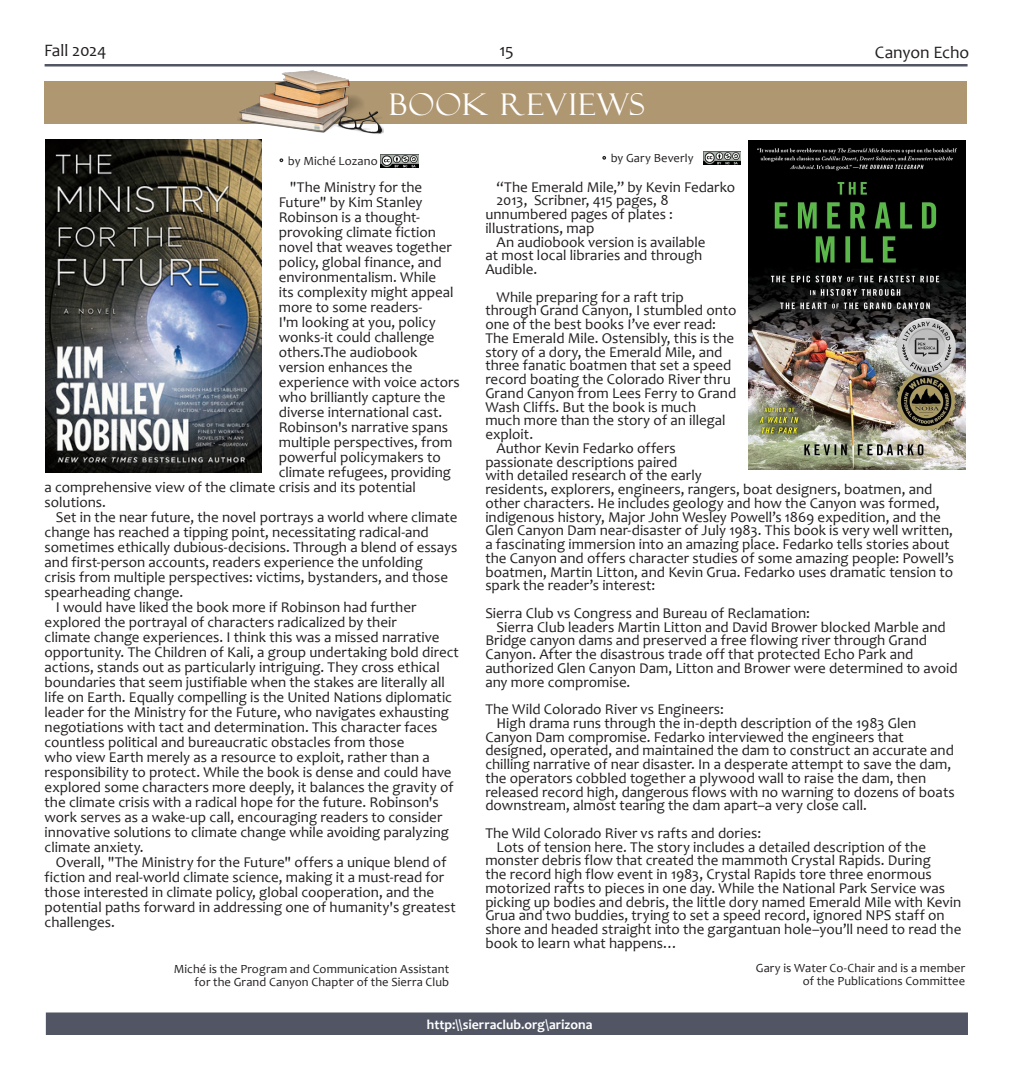
<style>
.page{position:relative;width:1013px;height:1080px;background:#fff}
.page>*{position:absolute;margin:0;border:0;box-sizing:border-box;transform-origin:0 0}
.t1{font:30px "Felix Titling";letter-spacing:.035em;color:#fff;scale:1.06 1}
.t2{font:17.5px "Candara";letter-spacing:-.005em;color:#231f20}
.Default{font:15px/13.8px "Candara";color:#231f20}
.t3{font:700 13.75px "Candara";color:#fff}
.Default-2{font:12.5px/12.5px "Candara";letter-spacing:.01em;color:#231f20;text-align:right}
</style>
<div class="page">
<hr style="left:45px;top:64px;width:922px;height:3px;background:#515564">
<div style="left:46px;top:1013px;width:921px;height:21px;background:#515564"></div>
<div style="left:46px;top:1012px;width:922px;height:23px;border:1px solid #515564"></div>
<div style="left:45px;top:81px;width:921px;height:43px;background:#af9772"></div>
<img style="left:46px;top:139px;width:216px;height:333px">
<img style="left:381px;top:154px;width:37px;height:13px">
<svg style="left:279px;top:158px;width:4px;height:4px"></svg>
<img style="left:748px;top:140px;width:217px;height:330px">
<img style="left:703px;top:152px;width:38px;height:13px">
<svg style="left:602px;top:156px;width:4px;height:4px"></svg>
<img style="left:237px;top:66px;width:147px;height:80px">
<p class="t2" style="left:44px;top:39px;width:64px">Fall 2024</p>
<p class="t2" style="left:874px;top:41px;width:96px">Canyon Echo</p>
<p class="t2" style="left:499px;top:39px;width:16px">15</p>
<p class="t1" style="left:389px;top:87px;width:243px">BOOK REVIEWS</p>
<p class="Default-2" style="left:288px;top:154px;width:91px">by Miché Lozano</p>
<p class="Default-2" style="left:610px;top:152px;width:84px">by Gary Beverly</p>
<p class="Default" style="left:290px;top:180px;width:134px">"The Ministry for the</p>
<p class="Default" style="left:279px;top:195px;width:145px">Future" by Kim Stanley</p>
<p class="Default" style="left:279px;top:210px;width:142px">Robinson is a thought-</p>
<p class="Default" style="left:279px;top:225px;width:159px">provoking climate fiction</p>
<p class="Default" style="left:279px;top:240px;width:175px">novel that weaves together</p>
<p class="Default" style="left:279px;top:255px;width:164px">policy, global finance, and</p>
<p class="Default" style="left:279px;top:270px;width:159px">environmentalism. While</p>
<p class="Default" style="left:279px;top:285px;width:176px">its complexity might appeal</p>
<p class="Default" style="left:279px;top:300px;width:145px">more to some readers-</p>
<p class="Default" style="left:279px;top:315px;width:158px">I'm looking at you, policy</p>
<p class="Default" style="left:279px;top:330px;width:157px">wonks-it could challenge</p>
<p class="Default" style="left:279px;top:345px;width:140px">others.The audiobook</p>
<p class="Default" style="left:279px;top:360px;width:135px">version enhances the</p>
<p class="Default" style="left:279px;top:375px;width:183px">experience with voice actors</p>
<p class="Default" style="left:279px;top:390px;width:168px">who brilliantly capture the</p>
<p class="Default" style="left:279px;top:405px;width:165px">diverse international cast.</p>
<p class="Default" style="left:279px;top:420px;width:171px">Robinson's narrative spans</p>
<p class="Default" style="left:279px;top:435px;width:175px">multiple perspectives, from</p>
<p class="Default" style="left:279px;top:450px;width:163px">powerful policymakers to</p>
<p class="Default" style="left:279px;top:465px;width:174px">climate refugees, providing</p>
<p class="Default" style="left:45px;top:480px;width:373px">a comprehensive view of the climate crisis and its potential</p>
<p class="Default" style="left:45px;top:495px;width:63px">solutions.</p>
<p class="Default" style="left:45px;top:509px;width:414px;line-height:15px;text-indent:11px">Set in the near future, the novel portrays a world where climate change has reached a tipping point, necessitating radical-and sometimes ethically dubious-decisions. Through a blend of essays and first-person accounts, readers experience the unfolding crisis from multiple perspectives: victims, bystanders, and those spearheading change.</p>
<p class="Default" style="left:45px;top:599px;width:416px;line-height:15px;text-indent:11px">I would have liked the book more if Robinson had further explored the portrayal of characters radicalized by their<br>climate change experiences. I think this was a missed narrative opportunity. The Children of Kali, a group undertaking bold direct actions, stands out as particularly intriguing. They cross ethical boundaries that seem justifiable when the stakes are literally all life on Earth. Equally compelling is the United Nations diplomatic leader for the Ministry for the Future, who navigates exhausting negotiations with tact and determination. This character faces countless political and bureaucratic obstacles from those<br>who view Earth merely as a resource to exploit, rather than a responsibility to protect. While the book is dense and could have explored some characters more deeply, it balances the gravity of the climate crisis with a radical hope for the future. Robinson's work serves as a wake-up call, encouraging readers to consider innovative solutions to climate change while avoiding paralyzing climate anxiety.</p>
<p class="Default" style="left:45px;top:854px;width:413px;line-height:15px;text-indent:11px">Overall, "The Ministry for the Future" offers a unique blend of fiction and real-world climate science, making it a must-read for those interested in climate policy, global cooperation, and the potential paths forward in addressing one of humanity's greatest challenges.</p>
<p class="Default-2" style="left:174px;top:963px;width:277px">Miché is the Program and Communication Assistant for the Grand Canyon Chapter of the Sierra Club</p>
<p class="Default" style="left:496px;top:180px;width:240px">“The Emerald Mile,” by Kevin Fedarko</p>
<p class="Default" style="left:485px;top:193px;width:189px;text-indent:11px">2013, Scribner, 415 pages, 8 unnumbered pages of plates : illustrations, map</p>
<p class="Default" style="left:485px;top:235px;width:221px;text-indent:11px">An audiobook version is available at most local libraries and through<br>Audible.</p>
<p class="Default" style="left:485px;top:290px;width:253px;text-indent:11px">While preparing for a raft trip through Grand Canyon, I stumbled onto one of the best books I’ve ever read:<br>The Emerald Mile. Ostensibly, this is the story of a dory, the Emerald Mile, and three fanatic boatmen that set a speed record boating the Colorado River thru Grand Canyon from Lees Ferry to Grand Wash Cliffs. But the book is much<br>much more than the story of an illegal exploit.</p>
<p class="Default" style="left:485px;top:441px;width:470px;text-indent:11px">Author Kevin Fedarko offers<br>passionate descriptions paired<br>with detailed research of the early<br>residents, explorers, engineers, rangers, boat designers, boatmen, and other characters. He includes geology and how the Canyon was formed, indigenous history, Major John Wesley Powell’s 1869 expedition, and the Glen Canyon Dam near-disaster of July 1983. This book is very well written, a fascinating immersion into an amazing place. Fedarko tells stories about the Canyon and offers character studies of some amazing people: Powell’s boatmen, Martin Litton, and Kevin Grua. Fedarko uses dramatic tension to spark the reader’s interest:</p>
<p class="Default" style="left:485px;top:606px;width:326px">Sierra Club vs Congress and Bureau of Reclamation:</p>
<p class="Default" style="left:485px;top:620px;width:474px;text-indent:11px">Sierra Club leaders Martin Litton and David Brower blocked Marble and Bridge canyon dams and preserved a free flowing river through Grand Canyon. After the disastrous trade off that protected Echo Park and authorized Glen Canyon Dam, Litton and Brower were determined to avoid any more compromise.</p>
<p class="Default" style="left:485px;top:702px;width:240px">The Wild Colorado River vs Engineers:</p>
<p class="Default" style="left:485px;top:716px;width:471px;text-indent:11px">High drama runs through the in-depth description of the 1983 Glen Canyon Dam compromise. Fedarko interviewed the engineers that designed, operated, and maintained the dam to construct an accurate and chilling narrative of near disaster. In a desperate attempt to save the dam, the operators cobbled together a plywood wall to raise the dam, then released record high, dangerous flows with no warning to dozens of boats downstream, almost tearing the dam apart–a very close call.</p>
<p class="Default" style="left:485px;top:826px;width:277px">The Wild Colorado River vs rafts and dories:</p>
<p class="Default" style="left:485px;top:840px;width:477px;text-indent:11px">Lots of tension here. The story includes a detailed description of the monster debris flow that created the mammoth Crystal Rapids. During<br>the record high flow event in 1983, Crystal Rapids tore three enormous motorized rafts to pieces in one day. While the National Park Service was picking up bodies and debris, the little dory named Emerald Mile with Kevin Grua and two buddies, trying to set a speed record, ignored NPS staff on shore and headed straight into the gargantuan hole–you’ll need to read the book to learn what happens…</p>
<p class="Default-2" style="left:756px;top:962px;width:211px">Gary is Water Co-Chair and is a member of the Publications Committee</p>
<p class="t3" style="left:427px;top:1016px;width:167px">http:\\sierraclub.org\arizona</p>
</div>
